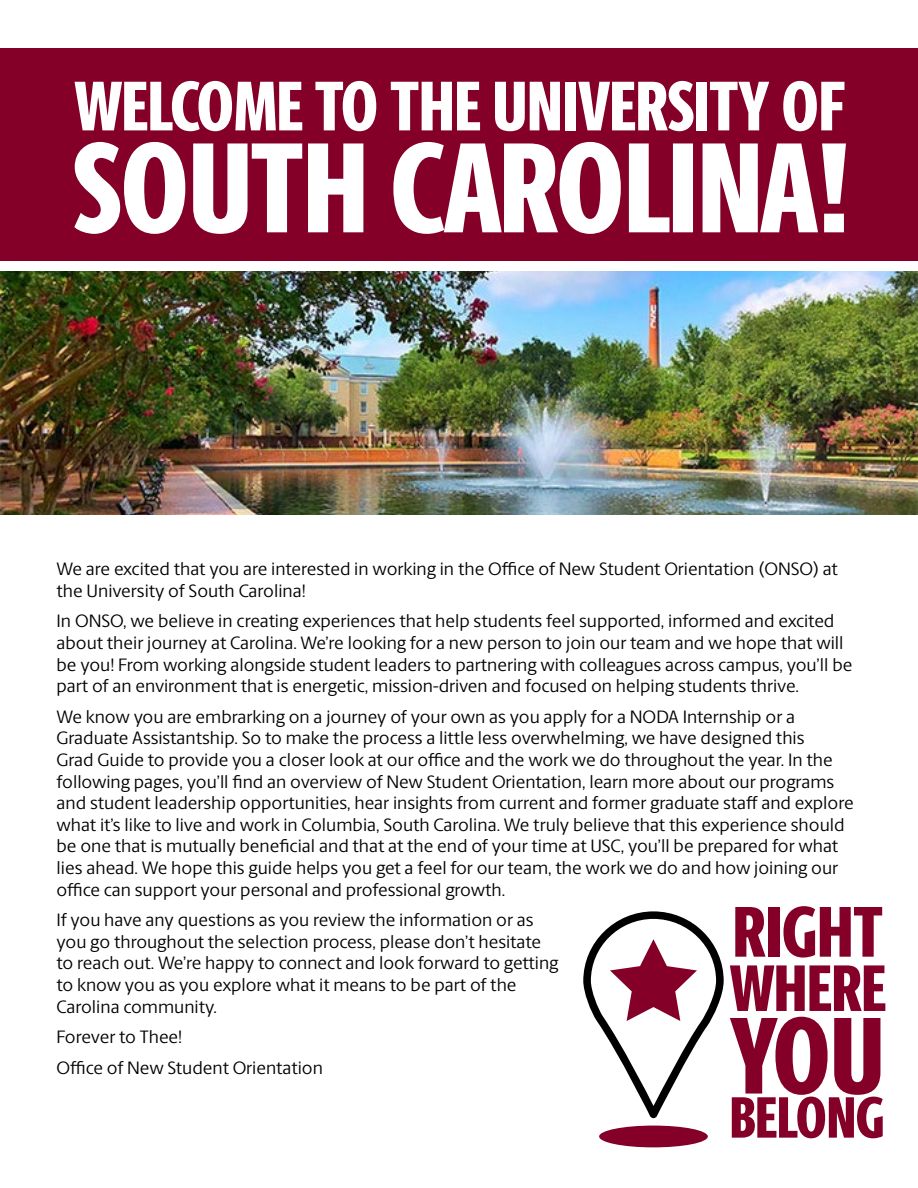
<style>
.page{position:relative;width:918px;height:1188px;background:#fff}
.page>*{position:absolute;margin:0;border:0;box-sizing:border-box;transform-origin:0 0}
.t1{font:800 109.5px "Berlingske Sans X Cn";color:#840029}
.t2{font:800 72px "Berlingske Sans X Cn";color:#840029}
.t3{font:800 70.5px "Berlingske Sans X Cn";letter-spacing:-.005em;color:#fff}
.t4{font:800 66px "Berlingske Sans X Cn";letter-spacing:-.005em;color:#840029}
.t5{font:800 58.5px "Berlingske Sans X Cn";letter-spacing:-.005em;color:#840029}
.t6{font:18px/21.6px "Berlingske Sans";color:#000}
</style>
<div class="page">
<div style="left:0;top:49px;width:918px;height:212px;background:#840029"></div>
<img style="left:0;top:271px;width:918px;height:243px">
<svg style="left:74px;top:142px;width:772px;height:92px;fill:#fff"></svg>
<div style="left:599px;top:1126px;width:109px;height:21px;background:#840029;border-radius:50%"></div>
<svg style="left:583px;top:911px;width:141px;height:207px"></svg>
<h3 class="t3" style="left:74px;top:53px;width:772px">WELCOME TO THE UNIVERSITY OF</h3>
<p class="t6" style="left:57px;top:557px;width:783px">We are excited that you are interested in working in the Office of New Student Orientation (ONSO) at the University of South Carolina!</p>
<p class="t6" style="left:57px;top:610px;width:797px">In ONSO, we believe in creating experiences that help students feel supported, informed and excited about their journey at Carolina. We’re looking for a new person to join our team and we hope that will be you! From working alongside student leaders to partnering with colleagues across campus, you’ll be part of an environment that is energetic, mission-driven and focused on helping students thrive.</p>
<p class="t6" style="left:57px;top:705px;width:799px">We know you are embrarking on a journey of your own as you apply for a NODA Internship or a Graduate Assistantship. So to make the process a little less overwhelming, we have designed this<br>Grad Guide to provide you a closer look at our office and the work we do throughout the year. In the following pages, you’ll find an overview of New Student Orientation, learn more about our programs and student leadership opportunities, hear insights from current and former graduate staff and explore what it’s like to live and work in Columbia, South Carolina. We truly believe that this experience should be one that is mutually beneficial and that at the end of your time at USC, you’ll be prepared for what lies ahead. We hope this guide helps you get a feel for our team, the work we do and how joining our office can support your personal and professional growth.</p>
<p class="t6" style="left:57px;top:908px;width:504px">If you have any questions as you review the information or as you go throughout the selection process, please don’t hesitate to reach out. We’re happy to connect and look forward to getting to know you as you explore what it means to be part of the Carolina community.</p>
<p class="t6" style="left:57px;top:1021px;width:268px;line-height:30.6px">Forever to Thee!<br>Office of New Student Orientation</p>
<h2 class="t2" style="left:733px;top:878px;width:152px">RIGHT</h2>
<h3 class="t4" style="left:730px;top:939px;width:158px">WHERE</h3>
<h1 class="t1" style="left:730px;top:974px;width:156px">YOU</h1>
<h3 class="t5" style="left:730px;top:1074px;width:156px">BELONG</h3>
</div>
